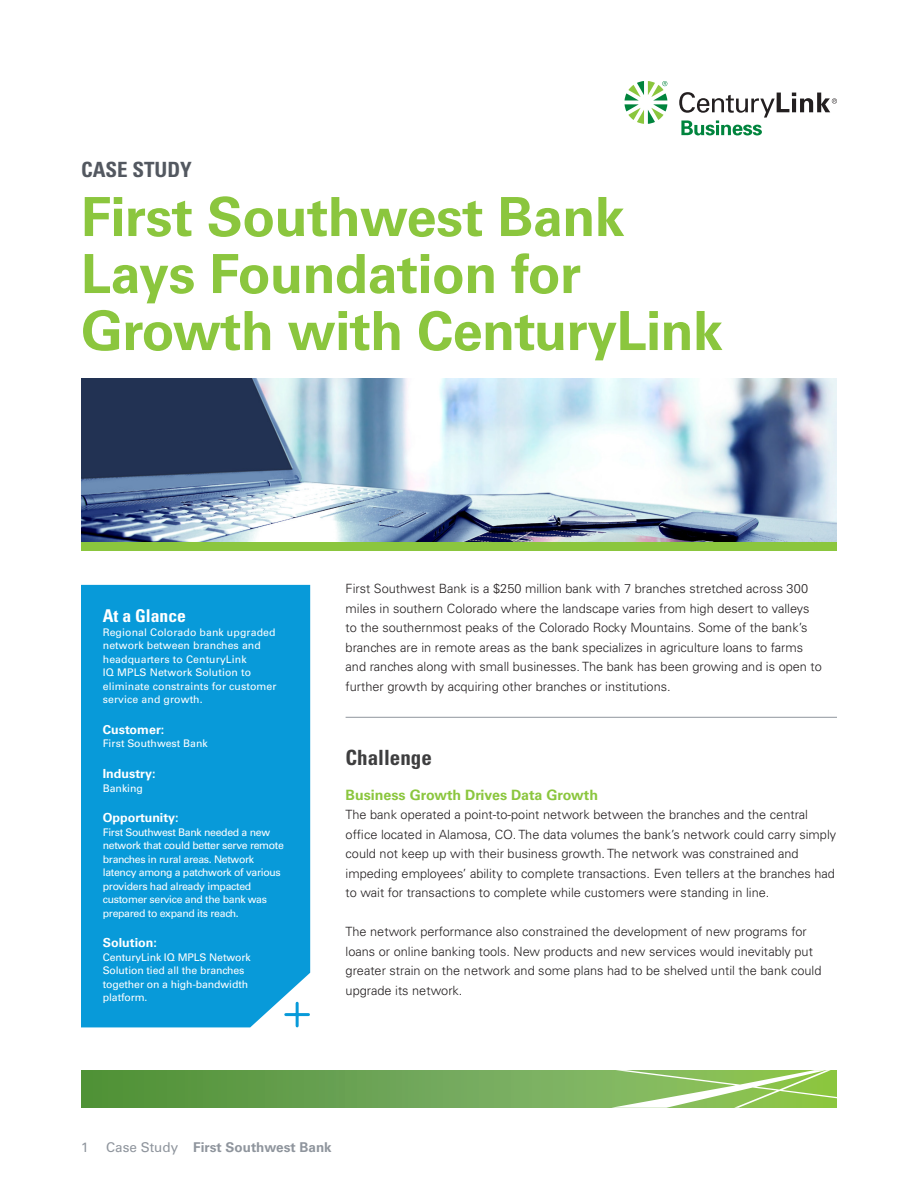
<style>
.page{position:relative;width:918px;height:1188px;background:#fff}
.page>*{position:absolute;margin:0;border:0;box-sizing:border-box;transform-origin:0 0}
.t1{font:700 54px/57px "Univers";letter-spacing:-.01em;color:#8bc63e}
.Doc_Type{font:700 condensed 21px "Univers";color:#535860}
.Headline{font:700 condensed 21px "Univers";color:#3e3e3f}
.At_A_Glance{font:700 condensed 17.7px "Univers";color:#fff}
.Subhead{font:700 14.25px "Univers";color:#8bc63e}
.t2{font:700 13.5px "Univers";color:#8f959d}
.Page_Number{font:13.5px "Univers LT Std";color:#8f959d}
.Body_Copy{font:300 12.75px/19.5px "Univers";color:#231f20}
.Left_Rail_Heading{font:700 12.45px "Univers";color:#fff}
.Left_Rail_Body_Copy{font:10.5px/13.5px "Univers LT Std";letter-spacing:-.03em;color:#fff}
.Left_Rail_Body_Copy-2{font:10.5px/13.5px "Univers LT Std";letter-spacing:.01em;color:#fff}
.Left_Rail_Body_Copy-3{font:10.5px/13.5px "Univers LT Std";letter-spacing:-.01em;color:#fff}
.s1{font-family:"Univers LT Std";font-weight:400}
</style>
<div class="page">
<svg style="left:81px;top:1070px;width:530px;height:38px;background:#68a250"></svg>
<svg style="left:611px;top:1070px;width:226px;height:38px;background:#9ecb72"></svg>
<img style="left:81px;top:378px;width:756px;height:164px">
<div style="left:81px;top:542px;width:756px;height:8px;background:#8bc63e"></div>
<div style="left:81px;top:585px;width:229px;height:442px;background:#089ad9"></div>
<hr style="left:296px;top:1003px;width:3px;height:23px;background:#089ad9">
<hr style="left:286px;top:1013px;width:22px;height:3px;background:#089ad9">
<svg style="left:625px;top:81px;width:42px;height:43px"></svg>
<svg style="left:679px;top:92px;width:158px;height:43px"></svg>
<hr style="left:346px;top:717px;width:491px;height:1px;background:#8f959d">
<p class="Doc_Type" style="left:81px;top:156px;width:112px">CASE STUDY</p>
<p class="t1" style="left:81px;top:189px;width:644px">First Southwest Bank<br>Lays Foundation for<br>Growth with CenturyLink</p>
<p class="At_A_Glance" style="left:103px;top:605px;width:85px">At a Glance</p>
<p class="Left_Rail_Body_Copy-2" style="left:103px;top:625px;width:175px">Regional Colorado bank upgraded network between branches and headquarters to CenturyLink<br>IQ MPLS Network Solution to eliminate constraints for customer service and growth.</p>
<p class="Left_Rail_Heading" style="left:103px;top:722px;width:63px">Customer:</p>
<p class="Left_Rail_Body_Copy-3" style="left:103px;top:737px;width:107px">First Southwest Bank</p>
<p class="Left_Rail_Heading" style="left:103px;top:766px;width:54px">Industry:</p>
<p class="Left_Rail_Body_Copy-3" style="left:103px;top:781px;width:42px">Banking</p>
<p class="Left_Rail_Heading" style="left:103px;top:811px;width:77px">Opportunity:</p>
<p class="Left_Rail_Body_Copy" style="left:103px;top:825px;width:183px">First Southwest Bank needed a new network that could better serve remote branches in rural areas. Network latency among a patchwork of various providers had already impacted customer service and the bank was prepared to expand its reach.</p>
<p class="Left_Rail_Heading" style="left:103px;top:936px;width:56px">Solution:</p>
<p class="Left_Rail_Body_Copy-3" style="left:103px;top:950px;width:149px">CenturyLink IQ MPLS Network<br>Solution tied all the branches together on a high-bandwidth platform.</p>
<p class="Body_Copy" style="left:346px;top:579px;width:478px">First Southwest Bank is a $250 million bank with 7 branches stretched across 300 miles in southern Colorado where the landscape varies from high desert to valleys to the southernmost peaks of the Colorado Rocky Mountains. Some of the bank’s branches are in remote areas as the bank specializes in agriculture loans to farms and ranches along with small businesses. The bank has been growing and is open to further growth by acquiring other branches or institutions.</p>
<p class="Headline" style="left:346px;top:745px;width:88px">Challenge</p>
<p class="Subhead" style="left:346px;top:786px;width:254px">Business Growth Drives Data Growth</p>
<p class="Body_Copy" style="left:346px;top:805px;width:492px">The bank operated a point-to-point network between the branches and the central office located in Alamosa, CO. The data volumes the bank’s network could carry simply could not keep up with their business growth. The network was constrained and impeding employees’ ability to complete transactions. Even tellers at the branches had to wait for transactions to complete while customers were standing in line.</p>
<p class="Body_Copy" style="left:346px;top:922px;width:477px">The network performance also constrained the development of new programs for loans or online banking tools. New products and new services would inevitably put greater strain on the network and some plans had to be shelved until the bank could upgrade its network.</p>
<p class="Page_Number" style="left:81px;top:1139px;width:9px">1</p>
<p class="t2" style="left:106px;top:1140px;width:227px"><span class="s1">Case Study</span> First Southwest Bank</p>
</div>
